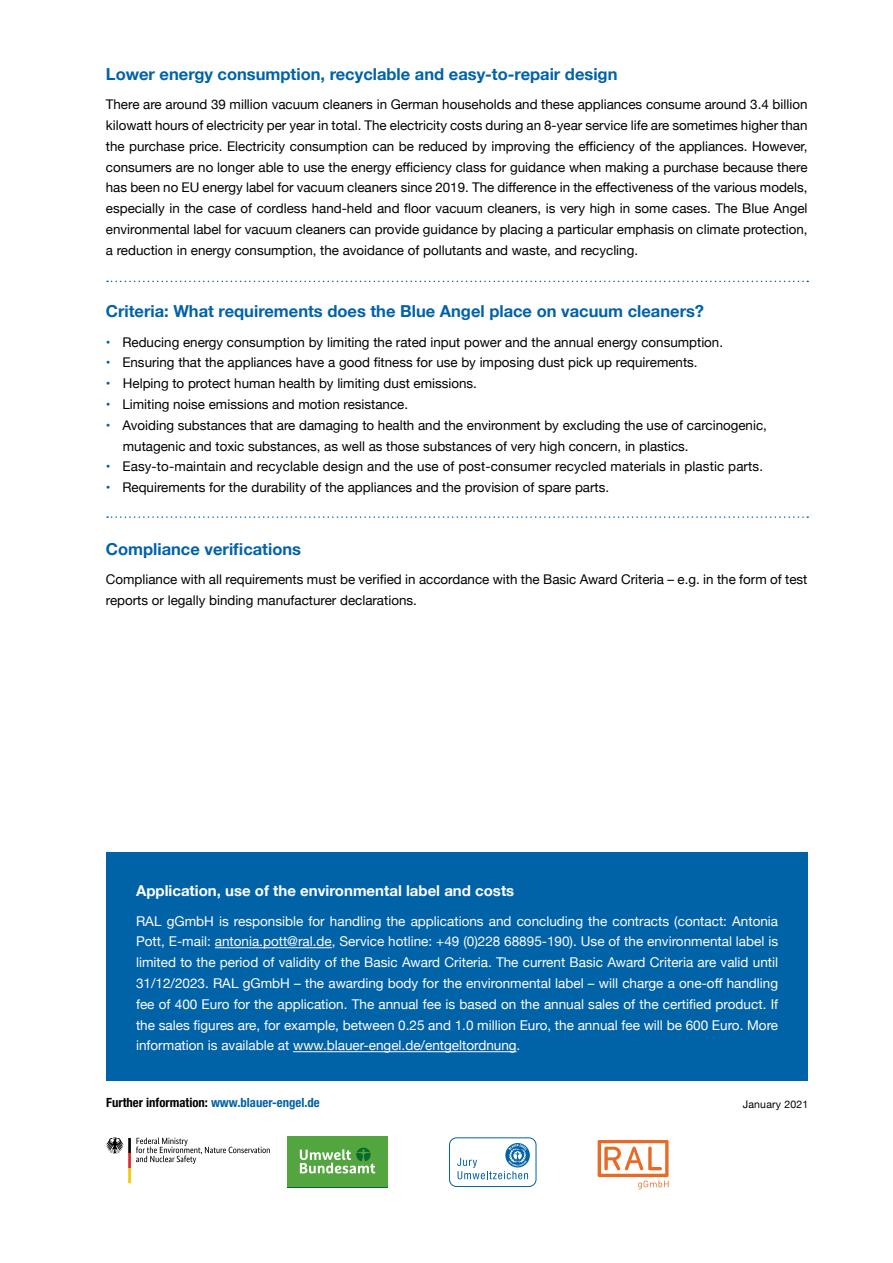
<style>
.page{position:relative;width:893px;height:1263px;background:#fff}
.page>*{position:absolute;margin:0;border:0;box-sizing:border-box;transform-origin:0 0}
.t1{font:700 16.5px "Helvetica Neue";color:#0062a7}
.t2{font:700 15px "Helvetica Neue";color:#fff}
.t3{font:13.5px/20.9px "Helvetica Neue";color:#fff;text-align:justify}
.t4{font:13.35px/20.9px "Helvetica Neue";color:#000}
.t5{font:700 condensed 12.75px "Helvetica Neue LT Pro";color:#000}
.t6{font:10.5px "Helvetica Neue";letter-spacing:.02em;color:#000}
.s1{color:#0062a7}
</style>
<div class="page">
<div style="left:449px;top:1137px;width:87px;height:50px;border:1px solid #0062a7;border-radius:7px"></div>
<svg style="left:457px;top:1143px;width:73px;height:36px"></svg>
<svg style="left:598px;top:1140px;width:71px;height:49px"></svg>
<svg style="left:106px;top:1137px;width:164px;height:46px"></svg>
<div style="left:287px;top:1137px;width:101px;height:50px;background:#53a53f"></div>
<svg style="left:300px;top:1147px;width:75px;height:26px"></svg>
<div style="left:106px;top:852px;width:702px;height:228px;background:#0062a7"></div>
<hr style="left:215px;top:947px;width:117px;height:1px;background:#fff">
<hr style="left:293px;top:1051px;width:224px;height:1px;background:#fff">
<svg style="left:107px;top:281px;width:701px;height:1px"></svg>
<svg style="left:107px;top:516px;width:701px;height:2px"></svg>
<p class="t1" style="left:106px;top:61px;width:513px">Lower energy consumption, recyclable and easy-to-repair design</p>
<p class="t4" style="left:106px;top:95px;width:703px;text-align:justify">There are around 39 million vacuum cleaners in German households and these appliances consume around 3.4 billion kilowatt hours of electricity per year in total. The electricity costs during an 8-year service life are sometimes higher than the purchase price. Electricity consumption can be reduced by improving the efficiency of the appliances. However, consumers are no longer able to use the energy efficiency class for guidance when making a purchase because there has been no EU energy label for vacuum cleaners since 2019. The difference in the effectiveness of the various models, especially in the case of cordless hand-held and floor vacuum cleaners, is very high in some cases. The Blue Angel environmental label for vacuum cleaners can provide guidance by placing a particular emphasis on climate protection, a reduction in energy consumption, the avoidance of pollutants and waste, and recycling.</p>
<p class="t1" style="left:106px;top:298px;width:600px">Criteria: What requirements does the Blue Angel place on vacuum cleaners?</p>
<p class="t4" style="left:106px;top:332px;width:619px"><span class="s1">•</span> Reducing energy consumption by limiting the rated input power and the annual energy consumption.</p>
<p class="t4" style="left:106px;top:353px;width:593px"><span class="s1">•</span> Ensuring that the appliances have a good fitness for use by imposing dust pick up requirements.</p>
<p class="t4" style="left:106px;top:374px;width:373px"><span class="s1">•</span> Helping to protect human health by limiting dust emissions.</p>
<p class="t4" style="left:106px;top:395px;width:304px"><span class="s1">•</span> Limiting noise emissions and motion resistance.</p>
<p class="t4" style="left:123px;top:415px;width:646px;text-indent:-17px"><span class="s1">•</span> Avoiding substances that are damaging to health and the environment by excluding the use of carcinogenic, mutagenic and toxic substances, as well as those substances of very high concern, in plastics.</p>
<p class="t4" style="left:106px;top:457px;width:659px"><span class="s1">•</span> Easy-to-maintain and recyclable design and the use of post-consumer recycled materials in plastic parts.</p>
<p class="t4" style="left:106px;top:478px;width:505px"><span class="s1">•</span> Requirements for the durability of the appliances and the provision of spare parts.</p>
<p class="t1" style="left:106px;top:536px;width:197px">Compliance verifications</p>
<p class="t4" style="left:106px;top:570px;width:703px">Compliance with all requirements must be verified in accordance with the Basic Award Criteria – e.g. in the form of test reports or legally binding manufacturer declarations.</p>
<p class="t2" style="left:136px;top:879px;width:380px">Application, use of the environmental label and costs</p>
<p class="t3" style="left:136px;top:911px;width:644px">RAL gGmbH is responsible for handling the applications and concluding the contracts (contact: Antonia Pott, E-mail: antonia.pott@ral.de, Service hotline: +49 (0)228 68895-190). Use of the environmental label is limited to the period of validity of the Basic Award Criteria. The current Basic Award Criteria are valid until 31/12/2023. RAL gGmbH – the awarding body for the environmental label – will charge a one-off handling fee of 400 Euro for the application. The annual fee is based on the annual sales of the certified product. If the sales figures are, for example, between 0.25 and 1.0 million Euro, the annual fee will be 600 Euro. More information is available at www.blauer-engel.de/entgeltordnung.</p>
<p class="t5" style="left:106px;top:1095px;width:215px">Further information: <span class="s1">www.blauer-engel.de</span></p>
<p class="t6" style="left:743px;top:1097px;width:67px">January 2021</p>
</div>
